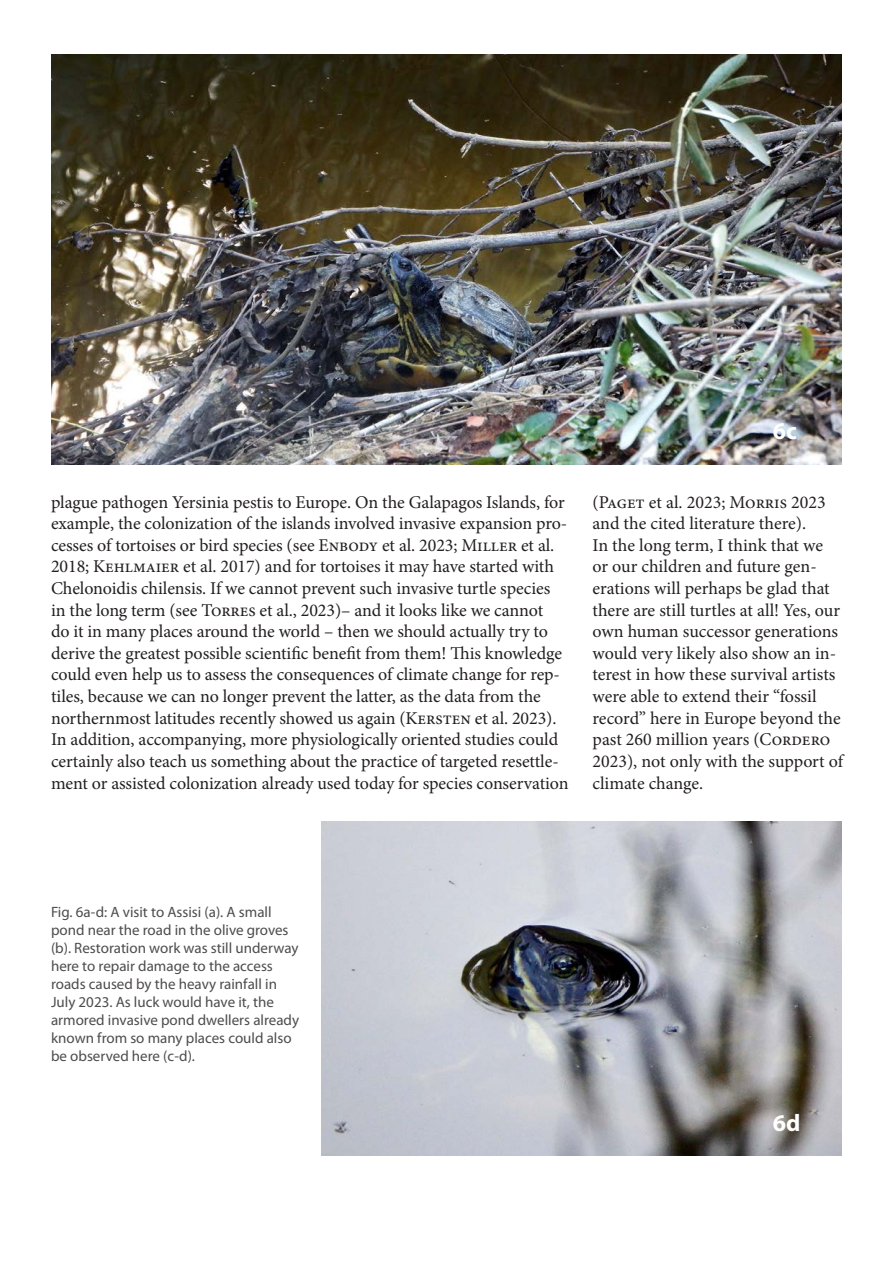
<style>
.page{position:relative;width:893px;height:1263px;background:#fff}
.page>*{position:absolute;margin:0;border:0;box-sizing:border-box;transform-origin:0 0}
.t1{font:700 24px "Myriad Pro";color:#fff}
.t2{font:18px/21.6px "Minion Pro";letter-spacing:-.005em;color:#231f20}
.t3{font:15px/18px "Myriad Pro";color:#231f20}
</style>
<div class="page">
<img style="left:51px;top:54px;width:791px;height:410px">
<img style="left:322px;top:821px;width:520px;height:335px">
<p class="t2" style="left:51px;top:491px;width:519px">plague pathogen Yersinia pestis to Europe. On the Galapagos Islands, for example, the colonization of the islands involved invasive expansion pro&shy;cesses of tortoises or bird species (see Enbody et al. 2023; Miller et al.<br>2018; Kehlmaier et al. 2017) and for tortoises it may have started with Chelonoidis chilensis. If we cannot prevent such invasive turtle species in the long term (see Torres et al., 2023)– and it looks like we cannot<br>do it in many places around the world – then we should actually try to derive the greatest possible scientific benefit from them! This knowledge could even help us to assess the consequences of climate change for rep&shy;tiles, because we can no longer prevent the latter, as the data from the northernmost latitudes recently showed us again (Kersten et al. 2023).<br>In addition, accompanying, more physiologically oriented studies could certainly also teach us something about the practice of targeted resettle&shy;ment or assisted colonization already used today for species conservation</p>
<p class="t1" style="left:773px;top:415px;width:26px">6c</p>
<p class="t2" style="left:592px;top:491px;width:235px">(Paget et al. 2023; Morris 2023 and the cited literature there).</p>
<p class="t2" style="left:592px;top:534px;width:254px">In the long term, I think that we<br>or our children and future gen&shy;erations will perhaps be glad that there are still turtles at all! Yes, our own human successor generations would very likely also show an in&shy;terest in how these survival artists were able to extend their “fossil record” here in Europe beyond the past 260 million years (Cordero<br>2023), not only with the support of climate change.</p>
<p class="t3" style="left:51px;top:902px;width:250px">Fig. 6a-d: A visit to Assisi (a). A small pond near the road in the olive groves (b). Restoration work was still underway here to repair damage to the access roads caused by the heavy rainfall in July 2023. As luck would have it, the armored invasive pond dwellers already known from so many places could also be observed here (c-d).</p>
<p class="t1" style="left:773px;top:1107px;width:29px">6d</p>
</div>
